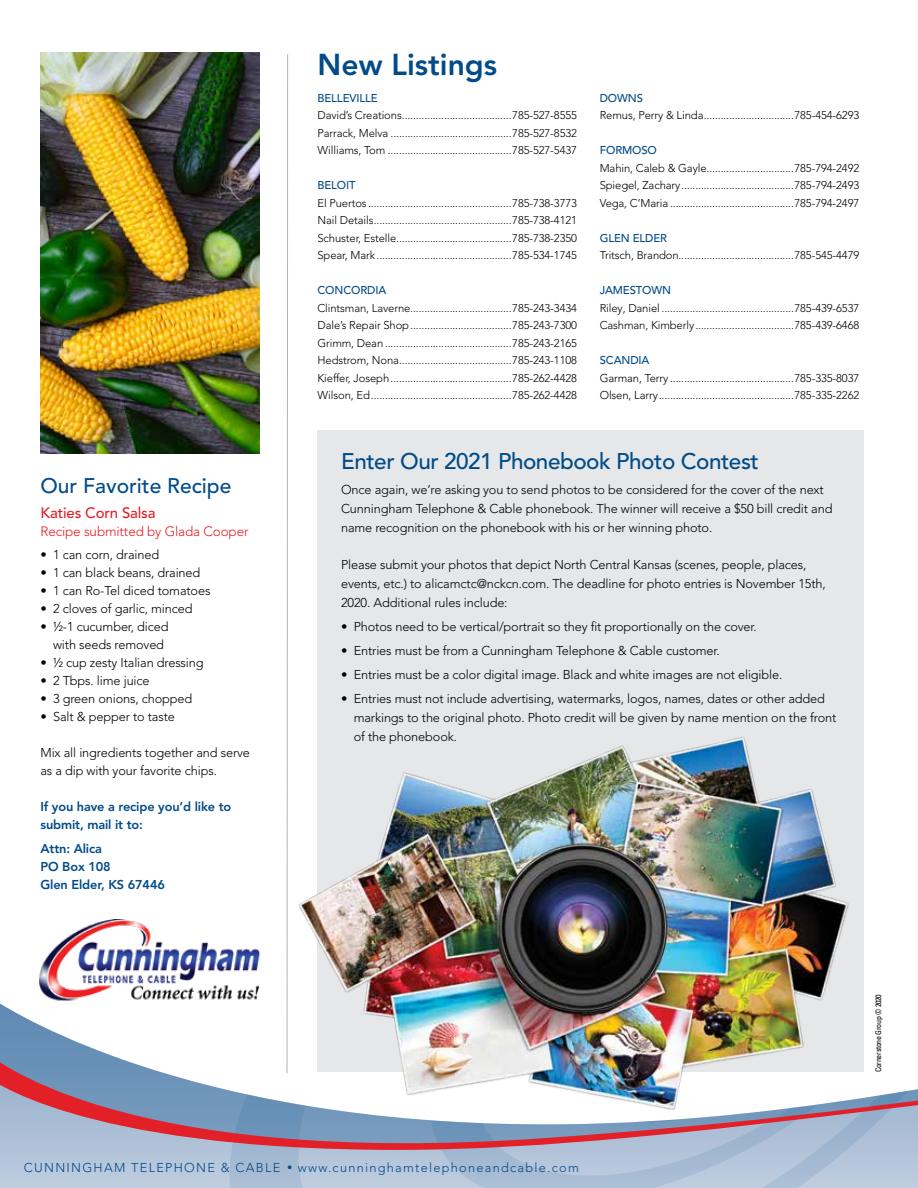
<style>
.page{position:relative;width:918px;height:1188px;background:#fff}
.page>*{position:absolute;margin:0;border:0;box-sizing:border-box;transform-origin:0 0}
.t1{font:800 30px "Avenir LT Pro";color:#004b88}
.t2{font:500 22.5px "Avenir LT Pro";letter-spacing:-.02em;color:#004b88}
.t3{font:500 21px "Avenir LT Pro";color:#004b88}
.t4{font:500 15px "Avenir LT Pro";letter-spacing:-.01em;color:#e31f27}
.t5{font:300 13.5px "Avenir LT Pro";letter-spacing:-.01em;color:#e31f27}
.t6{font:300 12.75px/18.8px "Avenir LT Pro";letter-spacing:-.01em;color:#000}
.t7{font:800 12.75px/18px "Avenir LT Pro";letter-spacing:-.01em;color:#004b88}
.t8{font:300 12.75px "Avenir LT Pro";letter-spacing:.1em;color:#004b88}
.t9{font:300 11.25px/17.5px "Avenir LT Pro";letter-spacing:-.01em;color:#000;text-align:justify}
.t10{font:500 11.25px "Avenir LT Pro";letter-spacing:-.01em;color:#004b88}
.t11{font:condensed 7.8px "Univers";letter-spacing:-.03em;color:#000}
.s1{font-size:10.5px}
</style>
<div class="page">
<div style="left:0;top:1169px;width:228px;height:19px;background:#bdcbde"></div>
<svg style="left:228px;top:1169px;width:690px;height:19px;background:#b4c5d9"></svg>
<svg style="left:0;top:1003px;width:84px;height:42px"></svg>
<svg style="left:0;top:1045px;width:918px;height:124px;background:#a9abc2"></svg>
<svg style="left:286px;top:54px;width:3px;height:647px"></svg>
<img style="left:39px;top:920px;width:192px;height:84px">
<div style="left:318px;top:430px;width:546px;height:642px;background:#e6e7e8"></div>
<img style="left:40px;top:52px;width:219px;height:401px">
<img style="left:231px;top:701px;width:684px;height:456px">
<h3 class="t3" style="left:40px;top:473px;width:192px">Our Favorite Recipe</h3>
<h3 class="t4" style="left:40px;top:504px;width:117px">Katies Corn Salsa</h3>
<p class="t5" style="left:40px;top:523px;width:210px">Recipe submitted by Glada Cooper</p>
<p class="t6" style="left:40px;top:545px;width:120px">• 1 can corn, drained</p>
<p class="t6" style="left:40px;top:563px;width:161px">• 1 can black beans, drained</p>
<p class="t6" style="left:40px;top:581px;width:171px">• 1 can Ro-Tel diced tomatoes</p>
<p class="t6" style="left:40px;top:599px;width:154px">• 2 cloves of garlic, minced</p>
<p class="t6" style="left:53px;top:618px;width:117px;line-height:18px;text-indent:-13px">• ½-1 cucumber, diced with seeds removed</p>
<p class="t6" style="left:40px;top:653px;width:165px">• ½ cup zesty Italian dressing</p>
<p class="t6" style="left:40px;top:671px;width:111px">• 2 Tbps. lime juice</p>
<p class="t6" style="left:40px;top:689px;width:153px">• 3 green onions, chopped</p>
<p class="t6" style="left:40px;top:707px;width:136px">• Salt &amp; pepper to taste</p>
<p class="t6" style="left:40px;top:744px;width:211px;line-height:18px">Mix all ingredients together and serve as a dip with your favorite chips.</p>
<p class="t7" style="left:40px;top:798px;width:192px">If you have a recipe you’d like to submit, mail it to:</p>
<p class="t7" style="left:40px;top:840px;width:126px">Attn: Alica<br>PO Box 108<br>Glen Elder, KS 67446</p>
<h1 class="t1" style="left:318px;top:47px;width:181px">New Listings</h1>
<p class="t10" style="left:318px;top:91px;width:62px">BELLEVILLE</p>
<p class="t9" style="left:318px;top:107px;width:261px">David’s Creations.......................................785-527-8555<br>Parrack, Melva ...........................................785-527-8532<br>Williams, Tom ............................................785-527-5437</p>
<p class="t10" style="left:318px;top:179px;width:40px">BELOIT</p>
<p class="t9" style="left:318px;top:194px;width:261px">El Puertos ...................................................785-738-3773<br>Nail Details.................................................785-738-4121<br>Schuster, Estelle.........................................785-738-2350<br>Spear, Mark ................................................785-534-1745</p>
<p class="t10" style="left:318px;top:284px;width:70px">CONCORDIA</p>
<p class="t9" style="left:318px;top:299px;width:261px">Clintsman, Laverne....................................785-243-3434<br>Dale’s Repair Shop....................................785-243-7300<br>Grimm, Dean .............................................785-243-2165<br>Hedstrom, Nona........................................785-243-1108<br>Kieffer, Joseph...........................................785-262-4428<br>Wilson, Ed..................................................785-262-4428</p>
<p class="t10" style="left:600px;top:91px;width:45px">DOWNS</p>
<p class="t9" style="left:600px;top:107px;width:261px">Remus, Perry &amp; Linda................................785-454-6293</p>
<p class="t10" style="left:600px;top:144px;width:59px">FORMOSO</p>
<p class="t9" style="left:600px;top:159px;width:261px">Mahin, Caleb &amp; Gayle...............................785-794-2492<br>Spiegel, Zachary........................................785-794-2493<br>Vega, C’Maria ............................................785-794-2497</p>
<p class="t10" style="left:600px;top:231px;width:69px">GLEN ELDER</p>
<p class="t9" style="left:600px;top:247px;width:261px">Tritsch, Brandon.........................................785-545-4479</p>
<p class="t10" style="left:600px;top:284px;width:73px">JAMESTOWN</p>
<p class="t9" style="left:600px;top:299px;width:261px">Riley, Daniel ...............................................785-439-6537<br>Cashman, Kimberly...................................785-439-6468</p>
<p class="t10" style="left:600px;top:354px;width:51px">SCANDIA</p>
<p class="t9" style="left:600px;top:369px;width:261px">Garman, Terry ............................................785-335-8037<br>Olsen, Larry................................................785-335-2262</p>
<h2 class="t2" style="left:341px;top:448px;width:419px">Enter Our 2021 Phonebook Photo Contest</h2>
<p class="t6" style="left:341px;top:480px;width:493px">Once again, we’re asking you to send photos to be considered for the cover of the next<br>Cunningham Telephone &amp; Cable phonebook. The winner will receive a $50 bill credit and name recognition on the phonebook with his or her winning photo.</p>
<p class="t6" style="left:341px;top:555px;width:486px">Please submit your photos that depict North Central Kansas (scenes, people, places, events, etc.) to alicamctc@nckcn.com. The deadline for photo entries is November 15th,<br>2020. Additional rules include:</p>
<p class="t6" style="left:341px;top:617px;width:417px">• Photos need to be vertical/portrait so they fit proportionally on the cover.</p>
<p class="t6" style="left:341px;top:641px;width:380px">• Entries must be from a Cunningham Telephone &amp; Cable customer.</p>
<p class="t6" style="left:341px;top:665px;width:443px">• Entries must be a color digital image. Black and white images are not eligible.</p>
<p class="t6" style="left:354px;top:690px;width:484px;text-indent:-13px">• Entries must not include advertising, watermarks, logos, names, dates or other added markings to the original photo. Photo credit will be given by name mention on the front of the phonebook.</p>
<p class="t8" style="left:24px;top:1160px;width:556px">CUNNINGHAM TELEPHONE &amp; CABLE <span class="s1">•</span> www.cunninghamtelephoneandcable.com</p>
<p class="t11" style="left:873px;top:1072px;width:80px;rotate:-90deg">Cornerstone Group © 2020</p>
</div>
